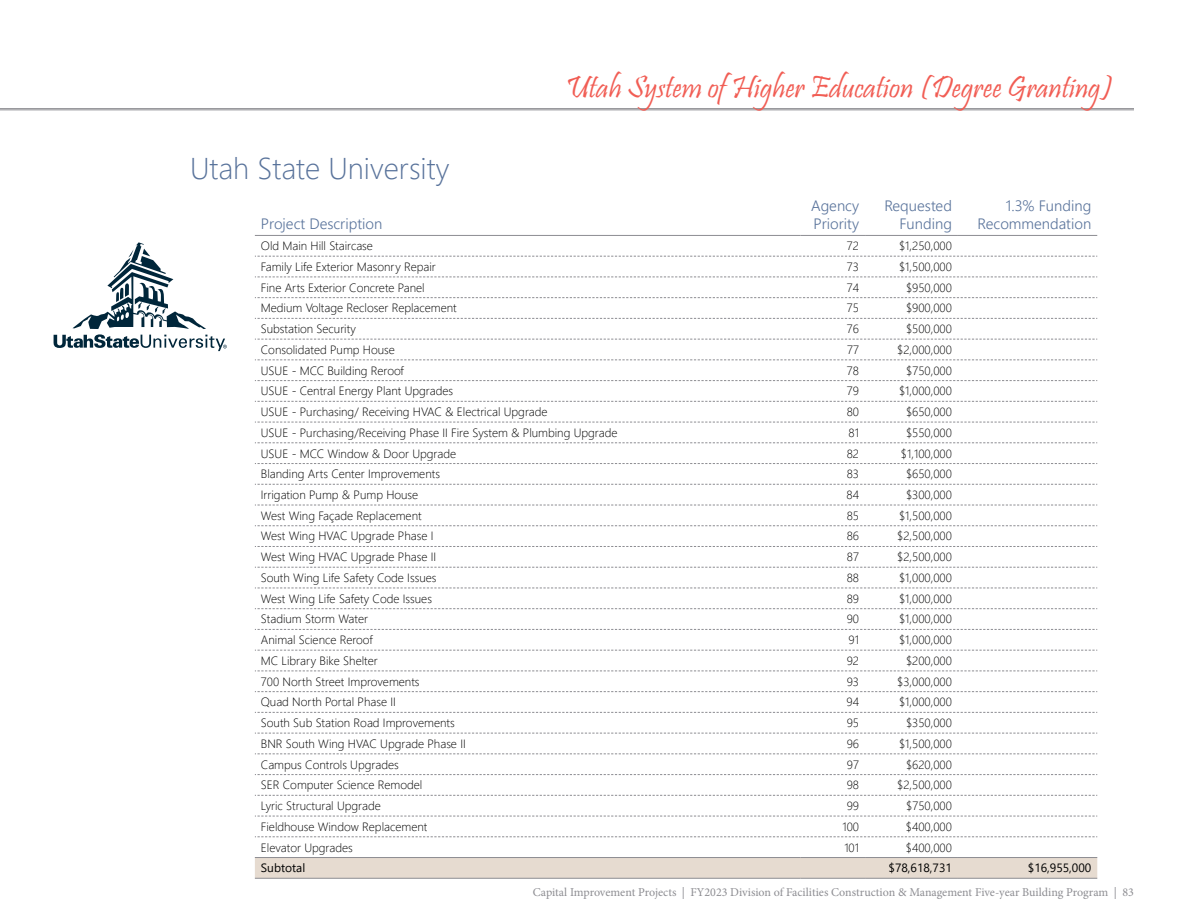
<style>
.page{position:relative;width:1188px;height:918px;background:#fff}
.page>*{position:absolute;margin:0;border:0;box-sizing:border-box;transform-origin:0 0}
.t1{font:31.5px "Pristina";color:#f15d54}
.t2{font:300 30px "Segoe UI";color:#59739b}
.t3{font:300 15px/18px "Segoe UI";color:#59739b;text-align:right}
.t4{font:300 12px "Segoe UI";color:#000}
.t5{font:12px "Minion Pro";color:#8d8d92}
.t6{font:12px "Segoe UI";color:#000}
</style>
<div class="page">
<hr style="left:0;top:108px;width:1134px;height:1px;background:#8d8d92">
<hr style="left:0;top:110px;width:1134px;height:1px;background:#8d8d92">
<div style="left:255px;top:858px;width:842px;height:20px;background:#e6dbd0"></div>
<svg style="left:255px;top:256px;width:842px;height:1px"></svg>
<svg style="left:255px;top:277px;width:842px;height:1px"></svg>
<svg style="left:255px;top:297px;width:842px;height:1px"></svg>
<svg style="left:255px;top:318px;width:842px;height:1px"></svg>
<svg style="left:255px;top:339px;width:842px;height:1px"></svg>
<svg style="left:255px;top:359px;width:842px;height:1px"></svg>
<svg style="left:255px;top:380px;width:842px;height:1px"></svg>
<svg style="left:255px;top:401px;width:842px;height:1px"></svg>
<svg style="left:255px;top:422px;width:842px;height:1px"></svg>
<svg style="left:255px;top:442px;width:842px;height:1px"></svg>
<svg style="left:255px;top:463px;width:842px;height:1px"></svg>
<svg style="left:255px;top:484px;width:842px;height:1px"></svg>
<svg style="left:255px;top:505px;width:842px;height:1px"></svg>
<svg style="left:255px;top:525px;width:842px;height:1px"></svg>
<svg style="left:255px;top:546px;width:842px;height:1px"></svg>
<svg style="left:255px;top:567px;width:842px;height:1px"></svg>
<svg style="left:255px;top:588px;width:842px;height:1px"></svg>
<svg style="left:255px;top:608px;width:842px;height:1px"></svg>
<svg style="left:255px;top:629px;width:842px;height:1px"></svg>
<svg style="left:255px;top:650px;width:842px;height:1px"></svg>
<svg style="left:255px;top:671px;width:842px;height:1px"></svg>
<svg style="left:255px;top:691px;width:842px;height:1px"></svg>
<svg style="left:255px;top:712px;width:842px;height:1px"></svg>
<svg style="left:255px;top:733px;width:842px;height:1px"></svg>
<svg style="left:255px;top:753px;width:842px;height:1px"></svg>
<svg style="left:255px;top:774px;width:842px;height:1px"></svg>
<svg style="left:255px;top:795px;width:842px;height:1px"></svg>
<svg style="left:255px;top:816px;width:842px;height:1px"></svg>
<svg style="left:255px;top:836px;width:842px;height:1px"></svg>
<hr style="left:255px;top:235px;width:545px;height:1px;background:#8d8d92">
<hr style="left:800px;top:235px;width:65px;height:1px;background:#8d8d92">
<hr style="left:865px;top:235px;width:93px;height:1px;background:#8d8d92">
<hr style="left:958px;top:235px;width:139px;height:1px;background:#8d8d92">
<hr style="left:255px;top:857px;width:545px;height:1px;background:#8d8d92">
<hr style="left:800px;top:857px;width:65px;height:1px;background:#8d8d92">
<hr style="left:865px;top:857px;width:93px;height:1px;background:#8d8d92">
<hr style="left:958px;top:857px;width:139px;height:1px;background:#8d8d92">
<hr style="left:255px;top:878px;width:545px;height:1px;background:#8d8d92">
<hr style="left:800px;top:878px;width:65px;height:1px;background:#8d8d92">
<hr style="left:865px;top:878px;width:93px;height:1px;background:#8d8d92">
<hr style="left:958px;top:878px;width:139px;height:1px;background:#8d8d92">
<svg style="left:54px;top:242px;width:173px;height:109px"></svg>
<h2 class="t2" style="left:190px;top:141px;width:261px">Utah State University</h2>
<p class="t3" style="left:261px;top:214px;width:123px">Project Description</p>
<h1 class="t1" style="left:565px;top:70px;width:549px">Utah System of Higher Education (Degree Granting)</h1>
<p class="t3" style="left:811px;top:196px;width:49px;text-align:left">Agency<br>Priority</p>
<p class="t3" style="left:884px;top:196px;width:69px">Requested<br>Funding</p>
<p class="t3" style="left:978px;top:196px;width:115px">1.3% Funding<br>Recommendation</p>
<p class="t4" style="left:261px;top:235px;width:114px">Old Main Hill Staircase</p>
<p class="t4" style="left:847px;top:235px;width:14px">72</p>
<p class="t4" style="left:899px;top:235px;width:54px">$1,250,000</p>
<p class="t4" style="left:261px;top:255px;width:176px">Family Life Exterior Masonry Repair</p>
<p class="t4" style="left:847px;top:255px;width:14px">73</p>
<p class="t4" style="left:899px;top:255px;width:54px">$1,500,000</p>
<p class="t4" style="left:261px;top:276px;width:165px">Fine Arts Exterior Concrete Panel</p>
<p class="t4" style="left:847px;top:276px;width:14px">74</p>
<p class="t4" style="left:906px;top:276px;width:47px">$950,000</p>
<p class="t4" style="left:261px;top:297px;width:197px">Medium Voltage Recloser Replacement</p>
<p class="t4" style="left:847px;top:297px;width:14px">75</p>
<p class="t4" style="left:906px;top:297px;width:47px">$900,000</p>
<p class="t4" style="left:261px;top:318px;width:96px">Substation Security</p>
<p class="t4" style="left:847px;top:318px;width:14px">76</p>
<p class="t4" style="left:906px;top:318px;width:47px">$500,000</p>
<p class="t4" style="left:261px;top:338px;width:136px">Consolidated Pump House</p>
<p class="t4" style="left:847px;top:338px;width:13px">77</p>
<p class="t4" style="left:897px;top:338px;width:56px">$2,000,000</p>
<p class="t4" style="left:261px;top:359px;width:144px">USUE - MCC Building Reroof</p>
<p class="t4" style="left:847px;top:359px;width:14px">78</p>
<p class="t4" style="left:906px;top:359px;width:47px">$750,000</p>
<p class="t4" style="left:261px;top:380px;width:194px">USUE - Central Energy Plant Upgrades</p>
<p class="t4" style="left:847px;top:380px;width:14px">79</p>
<p class="t4" style="left:899px;top:380px;width:54px">$1,000,000</p>
<p class="t4" style="left:261px;top:400px;width:288px">USUE - Purchasing/ Receiving HVAC &amp; Electrical Upgrade</p>
<p class="t4" style="left:847px;top:400px;width:14px">80</p>
<p class="t4" style="left:906px;top:400px;width:47px">$650,000</p>
<p class="t4" style="left:261px;top:421px;width:358px">USUE - Purchasing/Receiving Phase II Fire System &amp; Plumbing Upgrade</p>
<p class="t4" style="left:849px;top:421px;width:12px">81</p>
<p class="t4" style="left:906px;top:421px;width:47px">$550,000</p>
<p class="t4" style="left:261px;top:442px;width:197px">USUE - MCC Window &amp; Door Upgrade</p>
<p class="t4" style="left:847px;top:442px;width:14px">82</p>
<p class="t4" style="left:901px;top:442px;width:52px">$1,100,000</p>
<p class="t4" style="left:261px;top:463px;width:181px">Blanding Arts Center Improvements</p>
<p class="t4" style="left:847px;top:463px;width:14px">83</p>
<p class="t4" style="left:906px;top:463px;width:47px">$650,000</p>
<p class="t4" style="left:261px;top:483px;width:159px">Irrigation Pump &amp; Pump House</p>
<p class="t4" style="left:847px;top:483px;width:14px">84</p>
<p class="t4" style="left:906px;top:483px;width:47px">$300,000</p>
<p class="t4" style="left:261px;top:504px;width:162px">West Wing Façade Replacement</p>
<p class="t4" style="left:847px;top:504px;width:14px">85</p>
<p class="t4" style="left:899px;top:504px;width:54px">$1,500,000</p>
<p class="t4" style="left:261px;top:525px;width:174px">West Wing HVAC Upgrade Phase I</p>
<p class="t4" style="left:847px;top:525px;width:14px">86</p>
<p class="t4" style="left:897px;top:525px;width:56px">$2,500,000</p>
<p class="t4" style="left:261px;top:546px;width:177px">West Wing HVAC Upgrade Phase II</p>
<p class="t4" style="left:847px;top:546px;width:14px">87</p>
<p class="t4" style="left:897px;top:546px;width:56px">$2,500,000</p>
<p class="t4" style="left:261px;top:566px;width:177px">South Wing Life Safety Code Issues</p>
<p class="t4" style="left:847px;top:566px;width:14px">88</p>
<p class="t4" style="left:899px;top:566px;width:54px">$1,000,000</p>
<p class="t4" style="left:261px;top:587px;width:173px">West Wing Life Safety Code Issues</p>
<p class="t4" style="left:847px;top:587px;width:14px">89</p>
<p class="t4" style="left:899px;top:587px;width:54px">$1,000,000</p>
<p class="t4" style="left:261px;top:608px;width:109px">Stadium Storm Water</p>
<p class="t4" style="left:847px;top:608px;width:14px">90</p>
<p class="t4" style="left:899px;top:608px;width:54px">$1,000,000</p>
<p class="t4" style="left:261px;top:629px;width:113px">Animal Science Reroof</p>
<p class="t4" style="left:849px;top:629px;width:12px">91</p>
<p class="t4" style="left:899px;top:629px;width:54px">$1,000,000</p>
<p class="t4" style="left:261px;top:649px;width:118px">MC Library Bike Shelter</p>
<p class="t4" style="left:847px;top:649px;width:14px">92</p>
<p class="t4" style="left:906px;top:649px;width:47px">$200,000</p>
<p class="t4" style="left:261px;top:670px;width:160px">700 North Street Improvements</p>
<p class="t4" style="left:847px;top:670px;width:14px">93</p>
<p class="t4" style="left:897px;top:670px;width:56px">$3,000,000</p>
<p class="t4" style="left:261px;top:691px;width:137px">Quad North Portal Phase II</p>
<p class="t4" style="left:847px;top:691px;width:14px">94</p>
<p class="t4" style="left:899px;top:691px;width:54px">$1,000,000</p>
<p class="t4" style="left:261px;top:712px;width:195px">South Sub Station Road Improvements</p>
<p class="t4" style="left:847px;top:712px;width:14px">95</p>
<p class="t4" style="left:906px;top:712px;width:47px">$350,000</p>
<p class="t4" style="left:261px;top:732px;width:206px">BNR South Wing HVAC Upgrade Phase II</p>
<p class="t4" style="left:847px;top:732px;width:14px">96</p>
<p class="t4" style="left:899px;top:732px;width:54px">$1,500,000</p>
<p class="t4" style="left:261px;top:753px;width:139px">Campus Controls Upgrades</p>
<p class="t4" style="left:847px;top:753px;width:14px">97</p>
<p class="t4" style="left:906px;top:753px;width:47px">$620,000</p>
<p class="t4" style="left:261px;top:774px;width:163px">SER Computer Science Remodel</p>
<p class="t4" style="left:847px;top:774px;width:14px">98</p>
<p class="t4" style="left:897px;top:774px;width:56px">$2,500,000</p>
<p class="t4" style="left:261px;top:794px;width:122px">Lyric Structural Upgrade</p>
<p class="t4" style="left:847px;top:794px;width:14px">99</p>
<p class="t4" style="left:906px;top:794px;width:47px">$750,000</p>
<p class="t4" style="left:261px;top:815px;width:168px">Fieldhouse Window Replacement</p>
<p class="t4" style="left:842px;top:815px;width:18px">100</p>
<p class="t4" style="left:906px;top:815px;width:48px">$400,000</p>
<p class="t4" style="left:261px;top:836px;width:93px">Elevator Upgrades</p>
<p class="t4" style="left:844px;top:836px;width:16px">101</p>
<p class="t4" style="left:906px;top:836px;width:48px">$400,000</p>
<p class="t6" style="left:261px;top:857px;width:46px">Subtotal</p>
<p class="t6" style="left:889px;top:857px;width:65px">$78,618,731</p>
<p class="t6" style="left:1028px;top:857px;width:65px">$16,955,000</p>
<p class="t5" style="left:533px;top:884px;width:603px">Capital Improvement Projects | FY2023 Division of Facilities Construction &amp; Management Five-year Building Program | 83</p>
</div>
